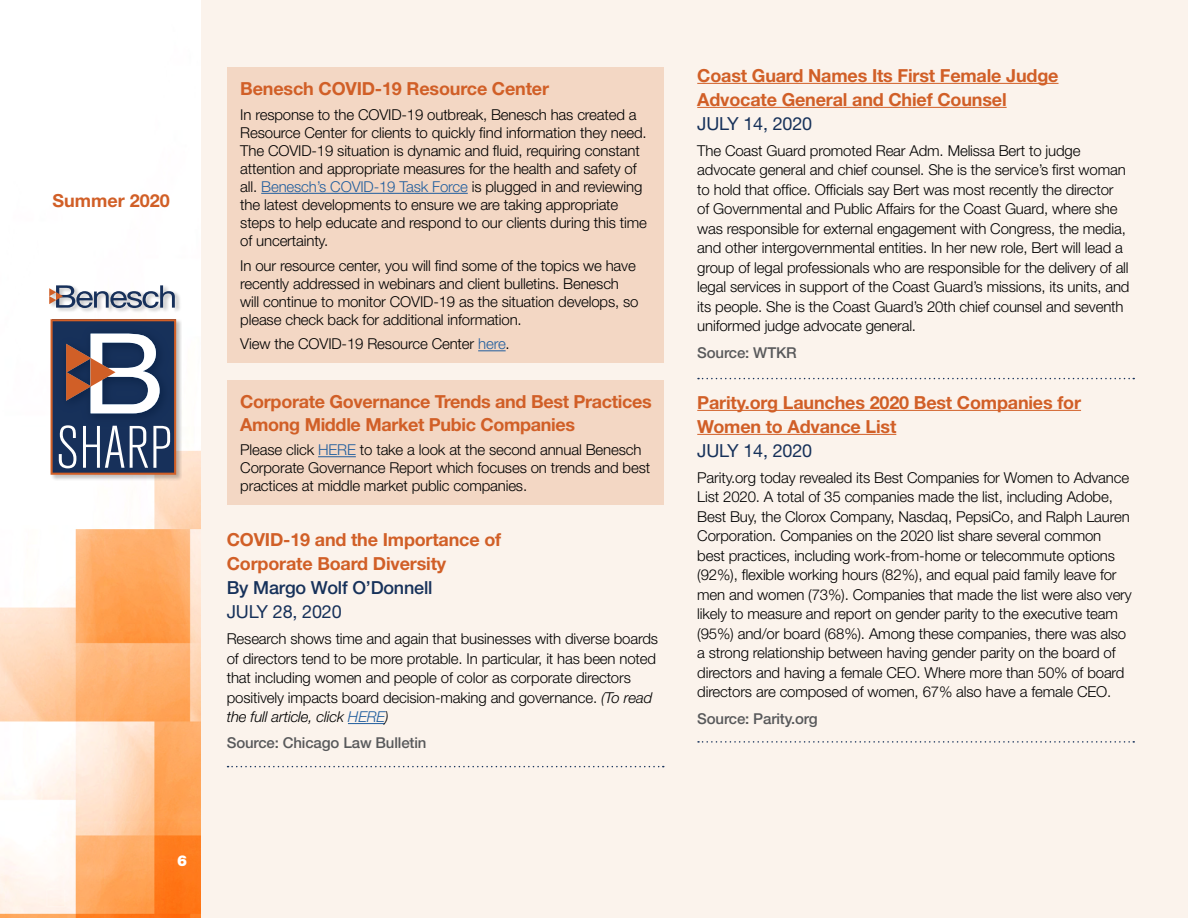
<style>
.page{position:relative;width:1188px;height:918px;background:#fff}
.page>*{position:absolute;margin:0;border:0;box-sizing:border-box;transform-origin:0 0}
.t1{font:700 18px/24px "Helvetica Neue";letter-spacing:-.01em;color:#d15f27}
.t2{font:18px "Helvetica Neue";letter-spacing:-.01em;color:#16315a}
.t3{font:500 18px "Helvetica Neue";letter-spacing:-.01em;color:#16315a}
.t4{font:300 15px/19.5px "Helvetica Neue";letter-spacing:-.01em;color:#000}
.t5{font:500 15px "Helvetica Neue";letter-spacing:-.01em;color:#58595b}
.t6{font:900 15px "Helvetica Neue";color:#fff}
.s1{color:#215e9e}
.s2{font-style:italic}
.s3{font-style:italic;color:#215e9e}
</style>
<div class="page">
<div style="left:201px;top:0;width:987px;height:918px;background:#fbf3ec"></div>
<hr style="left:348px;top:723px;width:37px;height:1px;background:#215e9e">
<svg style="left:228px;top:766px;width:436px;height:1px"></svg>
<hr style="left:697px;top:83px;width:362px;height:1px;background:#d15f27">
<hr style="left:697px;top:107px;width:310px;height:1px;background:#d15f27">
<svg style="left:698px;top:378px;width:436px;height:1px"></svg>
<hr style="left:697px;top:410px;width:384px;height:1px;background:#d15f27">
<hr style="left:697px;top:434px;width:199px;height:1px;background:#d15f27">
<svg style="left:698px;top:741px;width:436px;height:2px"></svg>
<img style="left:0;top:450px;width:201px;height:468px">
<div style="left:48px;top:284px;width:134px;height:197px;background:#000;opacity:.25"></div>
<svg style="left:49px;top:285px;width:126px;height:23px"></svg>
<svg style="left:51px;top:319px;width:125px;height:156px"></svg>
<div style="left:227px;top:68px;width:437px;height:295px;background:#f3d7c4"></div>
<hr style="left:261px;top:193px;width:207px;height:1px;background:#215e9e">
<svg style="left:478px;top:350px;width:28px;height:1px"></svg>
<div style="left:227px;top:380px;width:437px;height:125px;background:#f3d7c4"></div>
<hr style="left:318px;top:456px;width:38px;height:1px;background:#215e9e">
<p class="t1" style="left:53px;top:189px;width:119px">Summer 2020</p>
<p class="t1" style="left:240px;top:76px;width:310px">Benesch COVID-19 Resource Center</p>
<p class="t4" style="left:240px;top:105px;width:408px;line-height:18px">In response to the COVID-19 outbreak, Benesch has created a Resource Center for clients to quickly find information they need.<br>The COVID-19 situation is dynamic and fluid, requiring constant attention and appropriate measures for the health and safety of all. <span class="s1">Benesch’s COVID-19 Task Force</span> is plugged in and reviewing the latest developments to ensure we are taking appropriate steps to help educate and respond to our clients during this time of uncertainty.</p>
<p class="t4" style="left:240px;top:256px;width:400px;line-height:18px">In our resource center, you will find some of the topics we have recently addressed in webinars and client bulletins. Benesch will continue to monitor COVID-19 as the situation develops, so please check back for additional information.</p>
<p class="t4" style="left:240px;top:334px;width:271px">View the COVID-19 Resource Center <span class="s1">here</span>.</p>
<p class="t1" style="left:240px;top:390px;width:413px;line-height:22.5px">Corporate Governance Trends and Best Practices<br>Among Middle Market Pubic Companies</p>
<p class="t4" style="left:240px;top:441px;width:411px;line-height:18px">Please click <span class="s1">HERE</span> to take a look at the second annual Benesch<br>Corporate Governance Report which focuses on trends and best practices at middle market public companies.</p>
<p class="t1" style="left:227px;top:527px;width:276px">COVID-19 and the Importance of<br>Corporate Board Diversity</p>
<p class="t3" style="left:227px;top:577px;width:207px">By Margo Wolf O’Donnell</p>
<p class="t2" style="left:227px;top:601px;width:116px">JULY 28, 2020</p>
<p class="t4" style="left:227px;top:629px;width:433px">Research shows time and again that businesses with diverse boards of directors tend to be more protable. In particular, it has been noted that including women and people of color as corporate directors positively impacts board decision-making and governance. <span class="s2">(To read the full article, click</span> <span class="s3">HERE</span><span class="s2">)</span></p>
<p class="t5" style="left:227px;top:734px;width:201px">Source: Chicago Law Bulletin</p>
<p class="t1" style="left:697px;top:63px;width:363px">Coast Guard Names Its First Female Judge<br>Advocate General and Chief Counsel</p>
<p class="t2" style="left:697px;top:112px;width:116px">JULY 14, 2020</p>
<p class="t4" style="left:697px;top:140px;width:434px">The Coast Guard promoted Rear Adm. Melissa Bert to judge advocate general and chief counsel. She is the service’s first woman to hold that office. Officials say Bert was most recently the director<br>of Governmental and Public Affairs for the Coast Guard, where she was responsible for external engagement with Congress, the media, and other intergovernmental entities. In her new role, Bert will lead a group of legal professionals who are responsible for the delivery of all legal services in support of the Coast Guard’s missions, its units, and its people. She is the Coast Guard’s 20th chief counsel and seventh uniformed judge advocate general.</p>
<p class="t5" style="left:697px;top:343px;width:101px">Source: WTKR</p>
<p class="t1" style="left:697px;top:390px;width:385px">Parity.org Launches 2020 Best Companies for<br>Women to Advance List</p>
<p class="t2" style="left:697px;top:439px;width:116px">JULY 14, 2020</p>
<p class="t4" style="left:697px;top:467px;width:436px">Parity.org today revealed its Best Companies for Women to Advance List 2020. A total of 35 companies made the list, including Adobe, Best Buy, the Clorox Company, Nasdaq, PepsiCo, and Ralph Lauren Corporation. Companies on the 2020 list share several common best practices, including work-from-home or telecommute options (92%), flexible working hours (82%), and equal paid family leave for men and women (73%). Companies that made the list were also very likely to measure and report on gender parity to the executive team (95%) and/or board (68%). Among these companies, there was also a strong relationship between having gender parity on the board of directors and having a female CEO. Where more than 50% of board directors are composed of women, 67% also have a female CEO.</p>
<p class="t5" style="left:697px;top:709px;width:122px">Source: Parity.org</p>
<p class="t6" style="left:177px;top:852px;width:12px">6</p>
</div>
